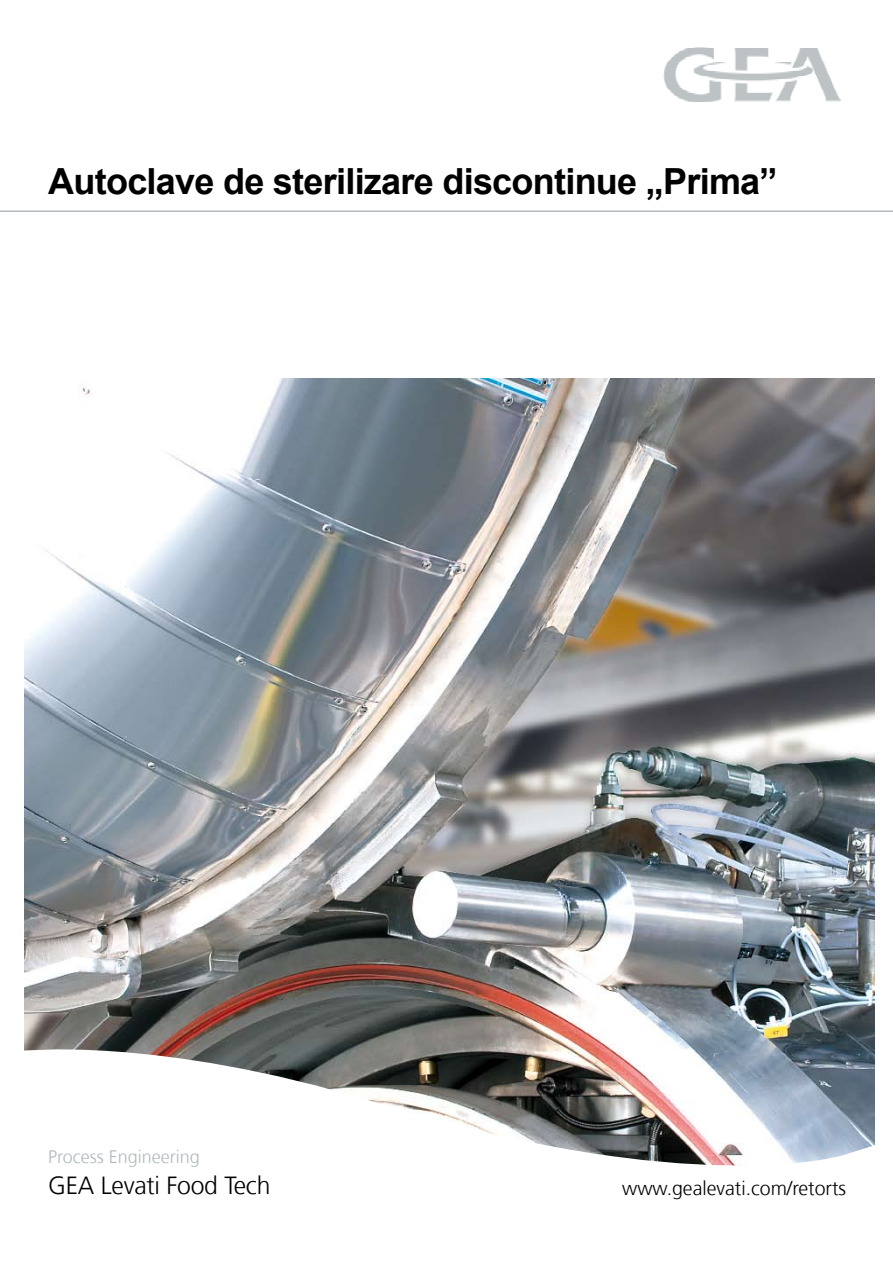
<style>
.page{position:relative;width:893px;height:1263px;background:#fff}
.page>*{position:absolute;margin:0;border:0;box-sizing:border-box;transform-origin:0 0}
.t1{font:700 36px "Arial";letter-spacing:-.02em;color:#000}
.t2{font:300 24.75px "Frutiger";letter-spacing:-.01em;color:#000}
.t3{font:300 19.5px "Frutiger";color:#000}
.t4{font:300 18px "Frutiger";color:#b0b9bf}
</style>
<div class="page">
<img style="left:24px;top:378px;width:850px;height:657px">
<img style="left:663px;top:47px;width:178px;height:55px">
<hr style="left:0;top:210px;width:893px;height:2px;background:#b0b9bf">
<img style="left:24px;top:1035px;width:851px;height:131px">
<p class="t1" style="left:48px;top:158px;width:731px">Autoclave de sterilizare discontinue „Prima”</p>
<p class="t4" style="left:48px;top:1147px;width:153px">Process Engineering</p>
<p class="t2" style="left:48px;top:1172px;width:224px">GEA Levati Food Tech</p>
<p class="t3" style="left:622px;top:1177px;width:225px">www.gealevati.com/retorts</p>
</div>
